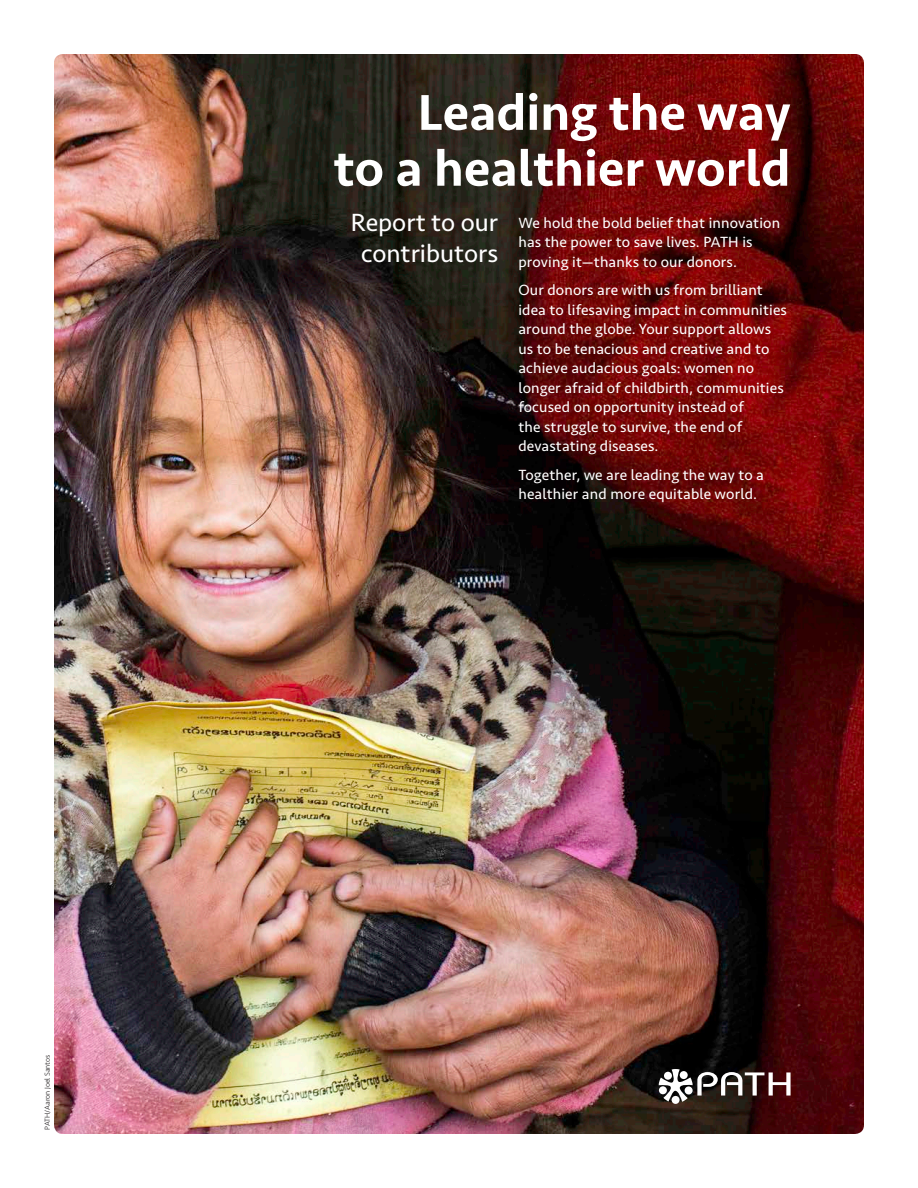
<style>
.page{position:relative;width:918px;height:1188px;background:#fff}
.page>*{position:absolute;margin:0;border:0;box-sizing:border-box;transform-origin:0 0}
.t1{font:500 52.2px/55.9px "Seravek";color:#fff;text-align:right}
.t2{font:25.8px/30.9px "Seravek";color:#fff;text-align:center}
.Cover_body_text{font:15.3px/19.5px "Seravek";letter-spacing:.01em;color:#fff}
.photo_credit{font:300 7.5px "Seravek";color:#231f20}
</style>
<div class="page">
<img style="left:54px;top:54px;width:810px;height:1080px">
<svg style="left:659px;top:1069px;width:132px;height:33px"></svg>
<p class="photo_credit" style="left:43px;top:1130px;width:77px;rotate:-90deg">PATH/Aaron Joel Santos</p>
<p class="t1" style="left:334px;top:85px;width:459px">Leading the way<br>to a healthier world</p>
<p class="t2" style="left:351px;top:207px;width:149px">Report to our contributors</p>
<p class="Cover_body_text" style="left:518px;top:213px;width:263px">We hold the bold belief that innovation has the power to save lives. PATH is proving it—thanks to our donors.</p>
<p class="Cover_body_text" style="left:518px;top:281px;width:270px">Our donors are with us from brilliant idea to lifesaving impact in communities around the globe. Your support allows us to be tenacious and creative and to achieve audacious goals: women no longer afraid of childbirth, communities focused on opportunity instead of<br>the struggle to survive, the end of devastating diseases.</p>
<p class="Cover_body_text" style="left:518px;top:465px;width:247px">Together, we are leading the way to a healthier and more equitable world.</p>
</div>
